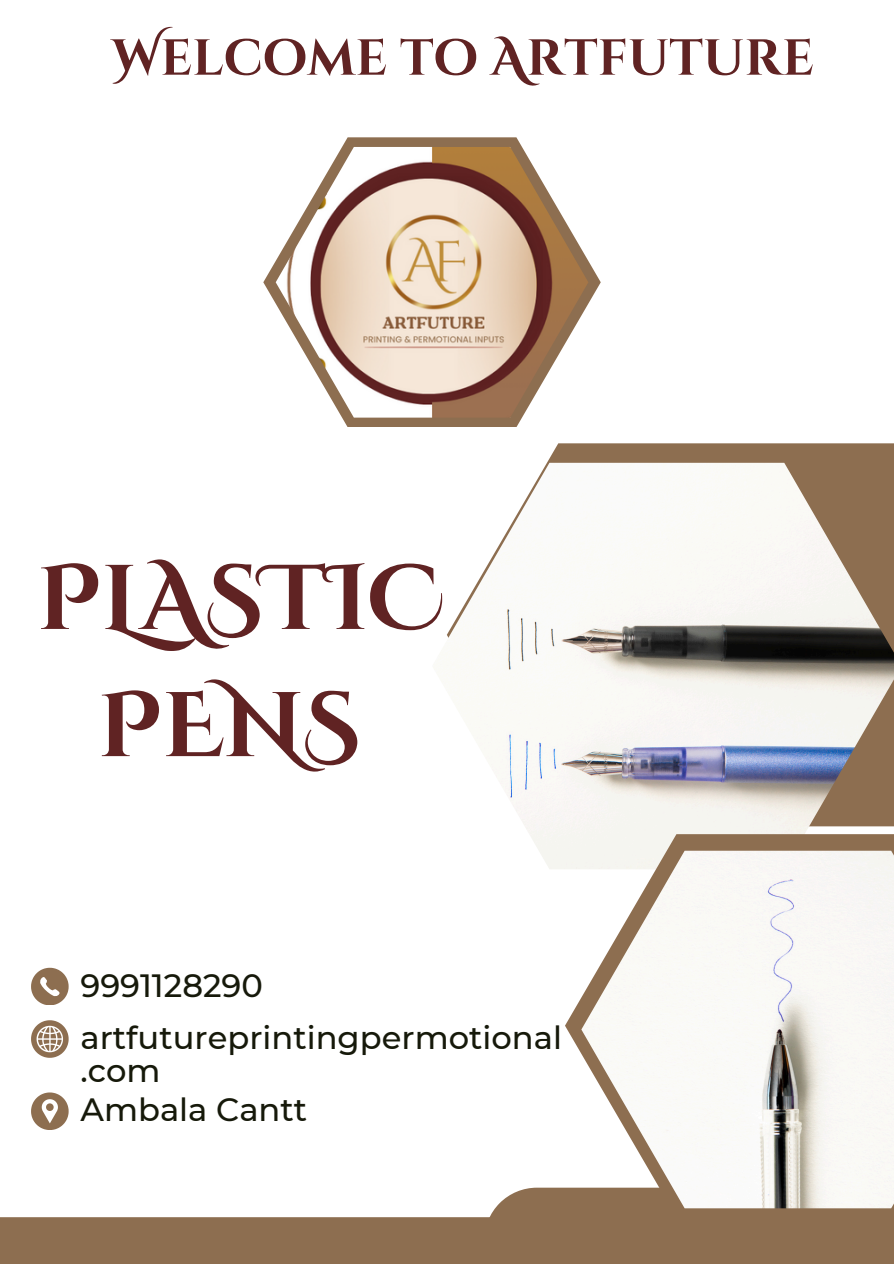
<style>
.page{position:relative;width:894px;height:1264px;background:#fff}
.page>*{position:absolute;margin:0;border:0;box-sizing:border-box;transform-origin:0 0}
.t1{font:700 91.5px/127.2px "Cinzel Decorative";color:#602323;text-align:center}
.t2{font:700 50.55px "Cinzel Decorative";color:#602323}
.t3{font:500 32.1px/32.4px "Montserrat";color:#16190a}
</style>
<div class="page">
<svg style="left:263px;top:137px;width:337px;height:290px"></svg>
<img style="left:275px;top:147px;width:313px;height:270px">
<svg style="left:547px;top:443px;width:346px;height:20px;background:#917356"></svg>
<img style="left:447px;top:463px;width:446px;height:406px">
<div style="left:489px;top:1187px;width:404px;height:76px;background:#8d6e50"></div>
<div style="left:0;top:1217px;width:576px;height:46px;background:#8d6e50"></div>
<svg style="left:565px;top:834px;width:328px;height:383px"></svg>
<img style="left:581px;top:850px;width:312px;height:358px">
<svg style="left:31px;top:1020px;width:37px;height:37px"></svg>
<svg style="left:31px;top:1092px;width:37px;height:37px"></svg>
<svg style="left:31px;top:967px;width:37px;height:37px"></svg>
<h2 class="t2" style="left:112px;top:25px;width:703px">Welcome to Artfuture</h2>
<p class="t1" style="left:37px;top:537px;width:408px">PLASTIC<br>PENS</p>
<p class="t3" style="left:80px;top:968px;width:184px">9991128290</p>
<p class="t3" style="left:80px;top:1021px;width:483px">artfutureprintingpermotional .com</p>
<p class="t3" style="left:80px;top:1093px;width:228px">Ambala Cantt</p>
</div>
